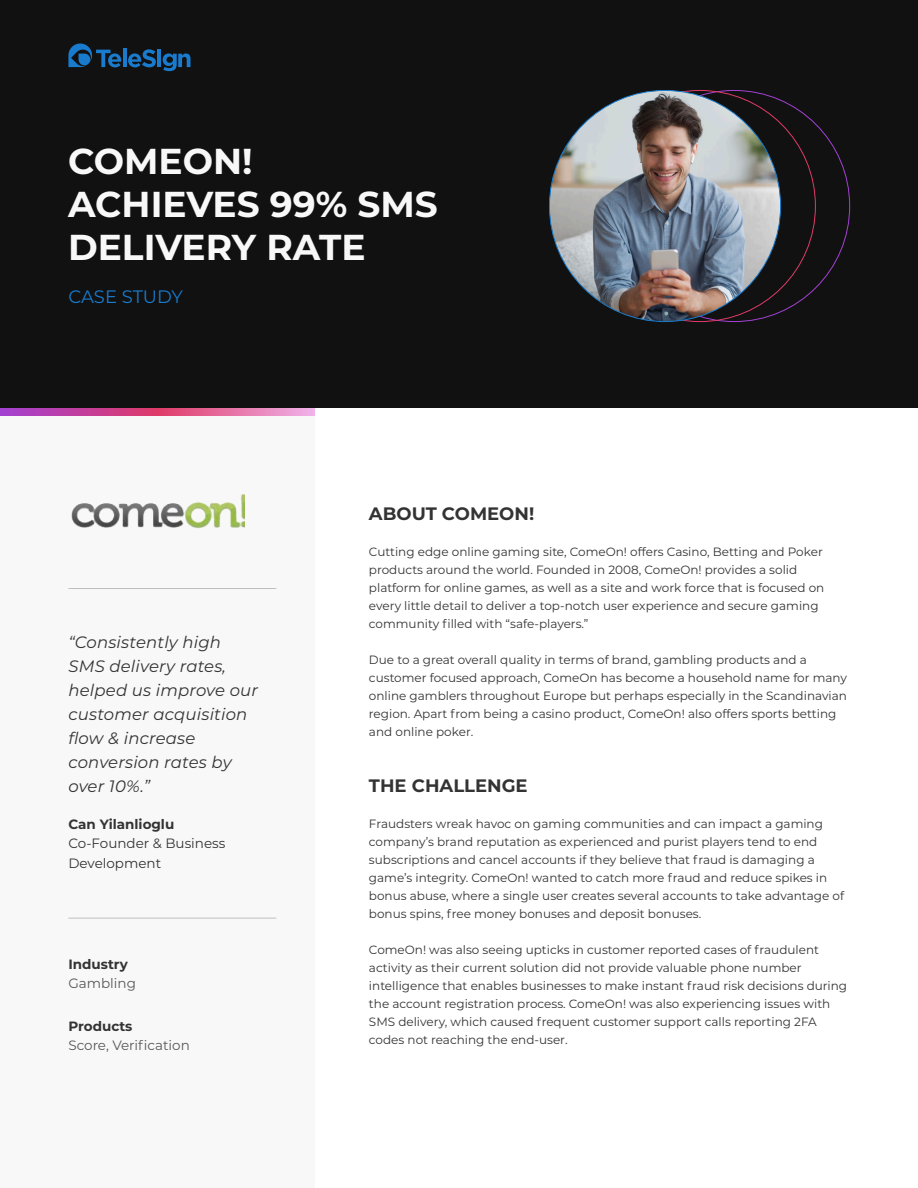
<style>
.page{position:relative;width:918px;height:1188px;background:#fff}
.page>*{position:absolute;margin:0;border:0;box-sizing:border-box;transform-origin:0 0}
.t1{font:700 36px/43.2px "Montserrat";color:#f8f8f8}
.Black_Description{font:700 18px "Montserrat";color:#333}
.t2{font:18px "Montserrat";letter-spacing:-.01em;color:#187bcd}
.t3{font:italic 16.5px/24px "Montserrat";letter-spacing:.01em;color:#333}
.t4{font:700 13.5px "Montserrat";color:#333}
.t5{font:13.5px/19.5px "Montserrat";color:#333}
.t6{font:13.5px "Montserrat";color:#57585a}
.Black_Description-2{font:12px/18px "Montserrat";color:#333}
</style>
<div class="page">
<div style="left:0;top:0;width:315px;height:1188px;background:#f8f8f8"></div>
<div style="left:0;top:0;width:918px;height:408px;background:#111"></div>
<hr style="left:123px;top:49px;width:4px;height:18px;background:#187bcd">
<svg style="left:128px;top:49px;width:63px;height:22px"></svg>
<svg style="left:68px;top:44px;width:53px;height:23px"></svg>
<img style="left:549px;top:90px;width:232px;height:232px;border-radius:116px">
<hr style="left:68px;top:588px;width:208px;height:1px;background:#bfbfbf">
<hr style="left:68px;top:918px;width:208px;height:1px;background:#bfbfbf">
<svg style="left:0;top:408px;width:315px;height:8px;background:#d45aa3"></svg>
<img style="left:71px;top:494px;width:173px;height:35px">
<p class="t1" style="left:68px;top:138px;width:371px">COMEON!<br>ACHIEVES 99% SMS<br>DELIVERY RATE</p>
<p class="t2" style="left:68px;top:284px;width:116px">CASE STUDY</p>
<p class="t3" style="left:68px;top:630px;width:191px">“Consistently high<br>SMS delivery rates, helped us improve our customer acquisition flow &amp; increase conversion rates by over 10%.”</p>
<p class="t4" style="left:68px;top:814px;width:107px">Can Yilanlioglu</p>
<p class="t5" style="left:68px;top:833px;width:159px">Co-Founder &amp; Business<br>Development</p>
<p class="t4" style="left:68px;top:954px;width:61px">Industry</p>
<p class="t6" style="left:68px;top:974px;width:69px">Gambling</p>
<p class="t4" style="left:68px;top:1016px;width:66px">Products</p>
<p class="t6" style="left:68px;top:1036px;width:123px">Score, Verification</p>
<p class="Black_Description" style="left:369px;top:501px;width:167px">ABOUT COMEON!</p>
<p class="Black_Description-2" style="left:369px;top:542px;width:457px">Cutting edge online gaming site, ComeOn! offers Casino, Betting and Poker products around the world. Founded in 2008, ComeOn! provides a solid platform for online games, as well as a site and work force that is focused on every little detail to deliver a top-notch user experience and secure gaming community filled with “safe-players.”</p>
<p class="Black_Description-2" style="left:369px;top:650px;width:480px">Due to a great overall quality in terms of brand, gambling products and a customer focused approach, ComeOn has become a household name for many online gamblers throughout Europe but perhaps especially in the Scandinavian region. Apart from being a casino product, ComeOn! also offers sports betting and online poker.</p>
<p class="Black_Description" style="left:369px;top:772px;width:160px">THE CHALLENGE</p>
<p class="Black_Description-2" style="left:369px;top:814px;width:477px">Fraudsters wreak havoc on gaming communities and can impact a gaming company’s brand reputation as experienced and purist players tend to end subscriptions and cancel accounts if they believe that fraud is damaging a game’s integrity. ComeOn! wanted to catch more fraud and reduce spikes in bonus abuse, where a single user creates several accounts to take advantage of bonus spins, free money bonuses and deposit bonuses.</p>
<p class="Black_Description-2" style="left:369px;top:940px;width:480px">ComeOn! was also seeing upticks in customer reported cases of fraudulent activity as their current solution did not provide valuable phone number intelligence that enables businesses to make instant fraud risk decisions during the account registration process. ComeOn! was also experiencing issues with SMS delivery, which caused frequent customer support calls reporting 2FA codes not reaching the end-user.</p>
</div>
